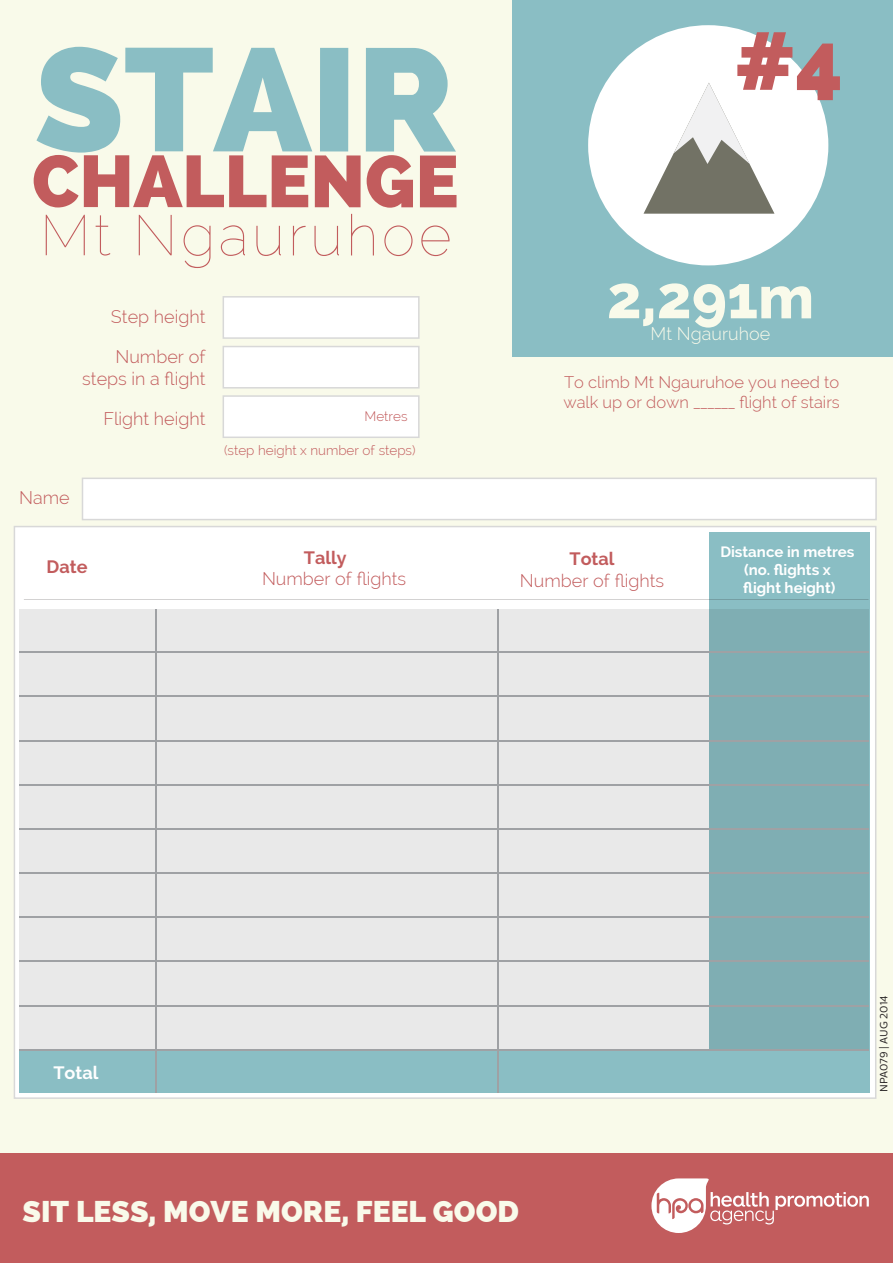
<style>
.page{position:relative;width:893px;height:1263px;background:#f9faea}
.page>*{position:absolute;margin:0;border:0;box-sizing:border-box;transform-origin:0 0}
.t1{font:800 145.95px "Raleway";color:#8abec4}
.t2{font:800 81px "Raleway";color:#c25c5d}
.t3{font:800 72.9px "Raleway";color:#c25c5d}
.t4{font:800 60px "Raleway";color:#f9faea}
.t5{font:100 57px "Raleway";letter-spacing:.06em;color:#c25c5d}
.t6{font:800 30px "Raleway";color:#f9faea}
.t7{font:300 18px/21.6px "Raleway";color:#c25c5d;text-align:right}
.t8{font:700 18px "Raleway";color:#c25c5d}
.t9{font:300 18px "Raleway";color:#f9faea}
.t10{font:700 18px "Raleway";color:#fff}
.t11{font:300 16.5px/19.8px "Raleway";color:#c25c5d}
.t12{font:700 15px/18px "Raleway";color:#fff;text-align:center}
.t13{font:300 13.5px "Raleway";color:#c25c5d}
.t14{font:10.5px "Centrale Sans";color:#231f20}
</style>
<div class="page">
<div style="left:0;top:1153px;width:893px;height:110px;background:#c25c5d"></div>
<div style="left:223px;top:296px;width:197px;height:43px;background:#fff;border:2px solid #d8d8d8"></div>
<div style="left:223px;top:346px;width:197px;height:42px;background:#fff;border:2px solid #d8d8d8"></div>
<div style="left:223px;top:395px;width:197px;height:43px;background:#fff;border:2px solid #d8d8d8"></div>
<div style="left:513px;top:0;width:380px;height:357px;background:#8abec4"></div>
<div style="left:588px;top:25px;width:240px;height:240px;background:#fff;border-radius:50%"></div>
<svg style="left:643px;top:83px;width:131px;height:131px"></svg>
<svg style="left:651px;top:1178px;width:218px;height:55px"></svg>
<div style="left:14px;top:526px;width:862px;height:573px;background:#fff;border:2px solid #d8d8d8"></div>
<div style="left:19px;top:1050px;width:850px;height:42px;background:#8abec4"></div>
<div style="left:709px;top:533px;width:160px;height:521px;background:#8abec4"></div>
<svg style="left:19px;top:609px;width:849px;height:42px;fill:#e9e9e9"></svg>
<svg style="left:19px;top:653px;width:849px;height:42px;fill:#e9e9e9"></svg>
<svg style="left:19px;top:697px;width:849px;height:43px;fill:#e9e9e9"></svg>
<svg style="left:19px;top:741px;width:849px;height:43px;fill:#e9e9e9"></svg>
<svg style="left:19px;top:786px;width:849px;height:42px;fill:#e9e9e9"></svg>
<svg style="left:19px;top:830px;width:849px;height:42px;fill:#e9e9e9"></svg>
<svg style="left:19px;top:874px;width:849px;height:42px;fill:#e9e9e9"></svg>
<svg style="left:19px;top:918px;width:849px;height:42px;fill:#e9e9e9"></svg>
<svg style="left:19px;top:962px;width:849px;height:42px;fill:#e9e9e9"></svg>
<svg style="left:19px;top:1006px;width:849px;height:43px;fill:#e9e9e9"></svg>
<hr style="left:19px;top:1004px;width:849px;height:2px;background:#9fa1a4">
<hr style="left:19px;top:960px;width:849px;height:2px;background:#9fa1a4">
<hr style="left:19px;top:916px;width:849px;height:2px;background:#9fa1a4">
<hr style="left:19px;top:872px;width:849px;height:2px;background:#9fa1a4">
<hr style="left:19px;top:828px;width:849px;height:2px;background:#9fa1a4">
<hr style="left:19px;top:784px;width:849px;height:2px;background:#9fa1a4">
<hr style="left:19px;top:740px;width:849px;height:1px;background:#9fa1a4">
<hr style="left:19px;top:695px;width:849px;height:2px;background:#9fa1a4">
<hr style="left:19px;top:651px;width:849px;height:2px;background:#9fa1a4">
<hr style="left:155px;top:609px;width:2px;height:483px;background:#9fa1a4">
<hr style="left:497px;top:609px;width:2px;height:483px;background:#9fa1a4">
<hr style="left:19px;top:1049px;width:849px;height:2px;background:#9fa1a4">
<div style="left:82px;top:478px;width:795px;height:42px;background:#fff;border:2px solid #d8d8d8"></div>
<h1 class="t1" style="left:35px;top:15px;width:423px">STAIR</h1>
<h3 class="t3" style="left:32px;top:139px;width:428px">CHALLENGE</h3>
<h3 class="t5" style="left:40px;top:202px;width:413px">Mt Ngauruhoe</h3>
<p class="t7" style="left:111px;top:306px;width:96px">Step height</p>
<p class="t7" style="left:82px;top:346px;width:125px">Number of steps in a flight</p>
<p class="t7" style="left:103px;top:408px;width:104px">Flight height</p>
<p class="t7" style="left:19px;top:487px;width:52px">Name</p>
<p class="t8" style="left:46px;top:556px;width:43px">Date</p>
<p class="t13" style="left:364px;top:408px;width:45px">Metres</p>
<p class="t13" style="left:224px;top:443px;width:193px">(step height x number of steps)</p>
<p class="t8" style="left:304px;top:547px;width:44px">Tally</p>
<p class="t7" style="left:262px;top:568px;width:146px">Number of flights</p>
<h2 class="t2" style="left:734px;top:14px;width:109px">#4</h2>
<h3 class="t4" style="left:607px;top:263px;width:209px">2,291m</h3>
<p class="t9" style="left:651px;top:323px;width:121px">Mt Ngauruhoe</p>
<p class="t11" style="left:563px;top:372px;width:278px">To climb Mt Ngauruhoe you need to walk up or down ______ flight of stairs</p>
<p class="t8" style="left:569px;top:548px;width:47px">Total</p>
<p class="t7" style="left:520px;top:569px;width:146px">Number of flights</p>
<p class="t12" style="left:720px;top:543px;width:136px">Distance in metres (no. flights x<br>flight height)</p>
<p class="t10" style="left:53px;top:1062px;width:47px">Total</p>
<h3 class="t6" style="left:23px;top:1194px;width:498px">SIT LESS, MOVE MORE, FEEL GOOD</h3>
<p class="t14" style="left:878px;top:1092px;width:98px;rotate:-90deg">NPA079 | AUG 2014</p>
</div>
